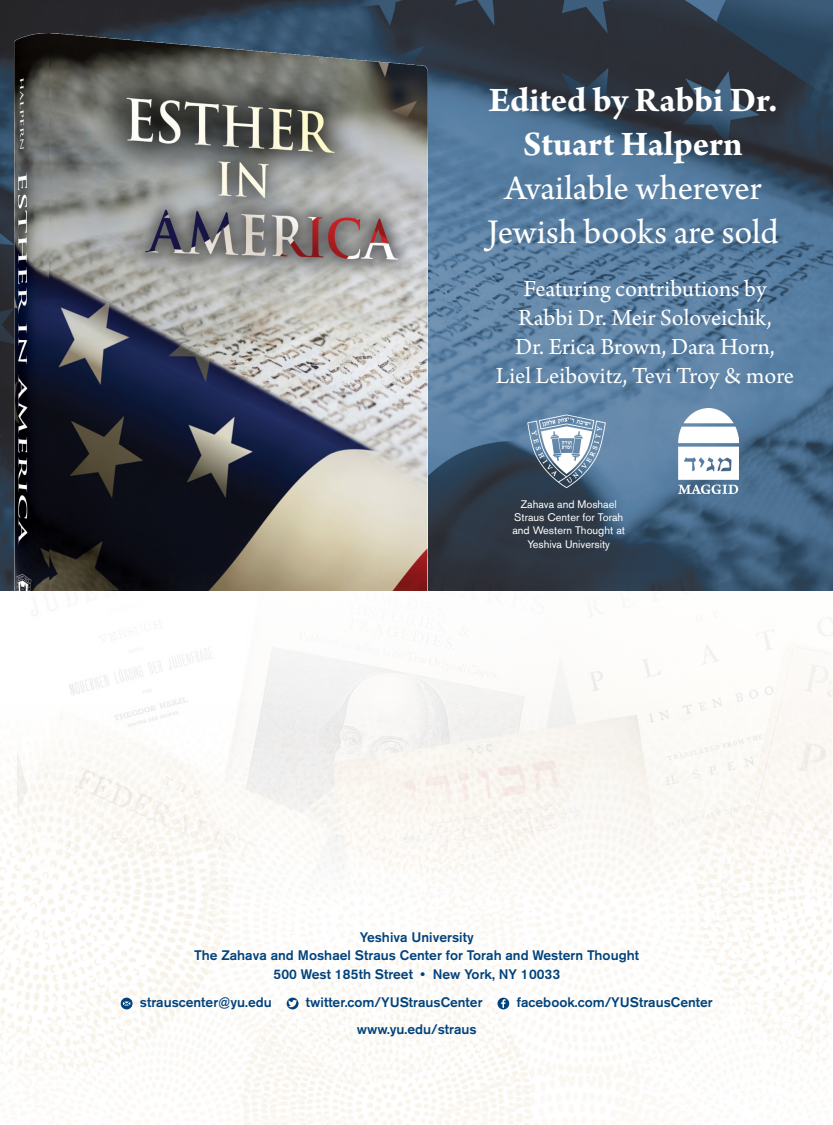
<style>
.page{position:relative;width:833px;height:1125px;background:#fff}
.page>*{position:absolute;margin:0;border:0;box-sizing:border-box;transform-origin:0 0}
.t1{font:36.5px/43.8px "Arno Pro";letter-spacing:-.005em;color:#fff;text-align:center}
.t2{font:24.38px/29.2px "Arno Pro";color:#fff;text-align:center}
.t3{font:500 13.75px "Akzidenz Grotesk BE";letter-spacing:.005em;color:#01427c}
.t4{font:11px/13.1px "Akzidenz Grotesk Std";color:#fff;text-align:center}
.s1{font-weight:700}
</style>
<div class="page">
<img style="left:0;top:0;width:832px;height:519px">
<img style="left:527px;top:415px;width:82px;height:80px">
<img style="left:678px;top:409px;width:60px;height:85px">
<img style="left:14px;top:34px;width:413px;height:485px">
<img style="left:0;top:519px;width:832px;height:606px">
<div style="left:121px;top:998px;width:11px;height:11px;background:#01427c;border-radius:50%"></div>
<svg style="left:122px;top:1001px;width:9px;height:5px"></svg>
<svg style="left:287px;top:998px;width:11px;height:11px"></svg>
<svg style="left:497px;top:998px;width:12px;height:11px"></svg>
<p class="t1" style="left:487px;top:80px;width:293px"><span class="s1">Edited by Rabbi Dr.<br>Stuart Halpern<br></span>Available wherever<br>Jewish books are sold</p>
<p class="t2" style="left:496px;top:275px;width:300px">Featuring contributions by<br>Rabbi Dr. Meir Soloveichik,<br>Dr. Erica Brown, Dara Horn,<br>Liel Leibovitz, Tevi Troy &amp; more</p>
<p class="t4" style="left:512px;top:498px;width:114px">Zahava and Moshael<br>Straus Center for Torah and Western Thought at<br>Yeshiva University</p>
<p class="t3" style="left:360px;top:928px;width:115px">Yeshiva University</p>
<p class="t3" style="left:194px;top:947px;width:446px">The Zahava and Moshael Straus Center for Torah and Western Thought</p>
<p class="t3" style="left:273px;top:966px;width:288px">500 West 185th Street • New York, NY 10033</p>
<p class="t3" style="left:140px;top:993px;width:133px">strauscenter@yu.edu</p>
<p class="t3" style="left:306px;top:993px;width:178px">twitter.com/YUStrausCenter</p>
<p class="t3" style="left:516px;top:993px;width:197px">facebook.com/YUStrausCenter</p>
<p class="t3" style="left:356px;top:1021px;width:122px">www.yu.edu/straus</p>
</div>
